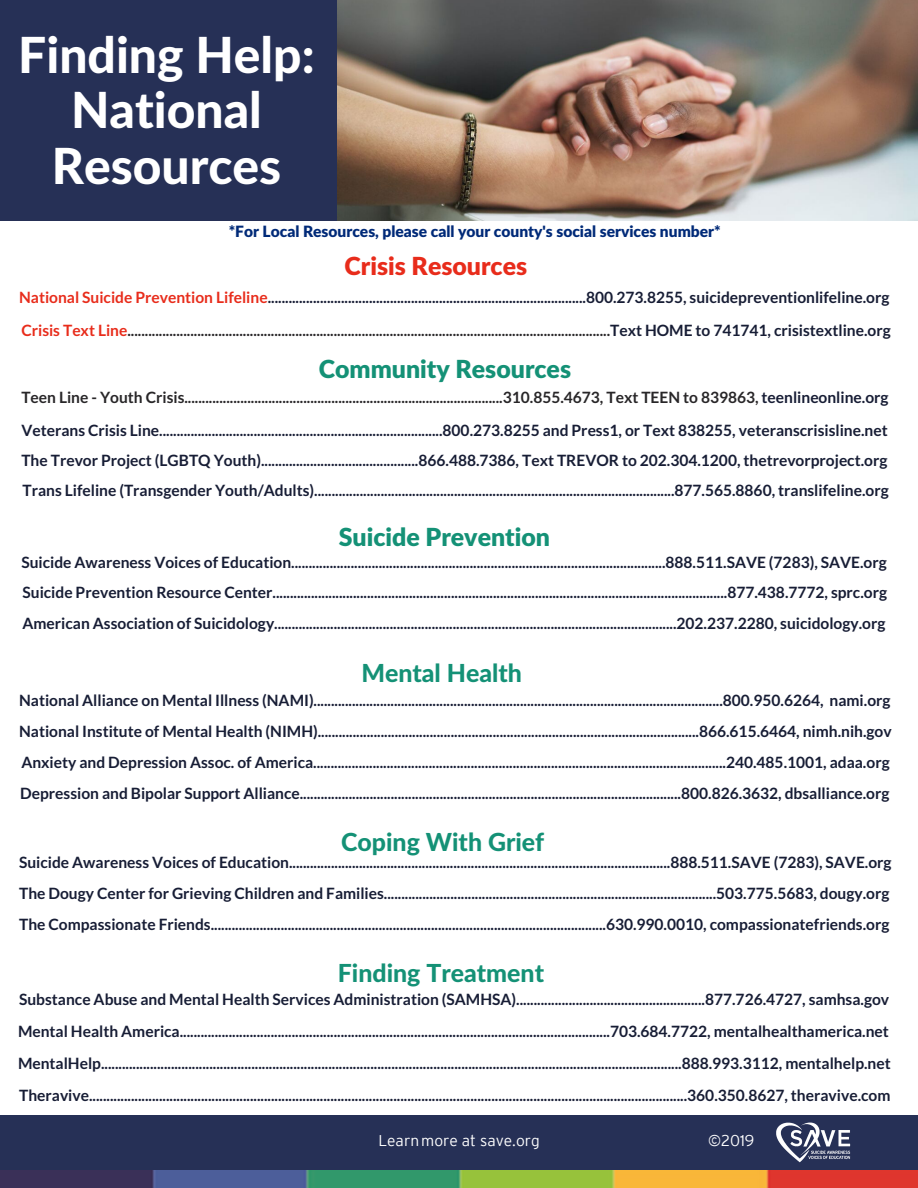
<style>
.page{position:relative;width:918px;height:1188px;background:#fff}
.page>*{position:absolute;margin:0;border:0;box-sizing:border-box;transform-origin:0 0}
.t1{font:800 49.8px/55.2px "Lato Latin";color:#fff;text-align:center}
.t2{font:800 24.9px "Lato Latin";color:#149176}
.t3{font:900 24.9px "Lato Latin";color:#149176}
.t4{font:900 24.9px "Lato Latin";color:#e82c1b}
.t5{font:700 15.6px/31.7px "Lato";color:#171d35}
.t6{font:700 15.6px "Lato";color:#282628}
.t7{font:900 15.6px "Lato Latin";color:#002a78}
.t8{font:300 15.6px "Interstate";color:#fff}
.s1{color:#e82c1b}
.s2{color:#171d35}
</style>
<div class="page">
<div style="left:0;top:1115px;width:918px;height:72px;background:#263056"></div>
<div style="left:0;top:0;width:346px;height:220px;background:#263056"></div>
<img style="left:338px;top:0;width:580px;height:220px">
<img style="left:776px;top:1122px;width:75px;height:41px">
<img style="left:0;top:1170px;width:918px;height:18px">
<h1 class="t1" style="left:18px;top:26px;width:298px">Finding Help:<br>National<br>Resources</h1>
<p class="t7" style="left:229px;top:222px;width:494px">*For Local Resources, please call your county's social services number*</p>
<h2 class="t4" style="left:345px;top:250px;width:184px">Crisis Resources</h2>
<p class="t5" style="left:19px;top:281px;width:872px"><span class="s1">National Suicide Prevention Lifeline</span>...........................................................................................800.273.8255, suicidepreventionlifeline.org</p>
<p class="t6" style="left:21px;top:320px;width:871px"><span class="s1">Crisis Text Line</span>..........................................................................................................................................<span class="s2">Text HOME to 741741, crisistextline.org</span></p>
<h2 class="t3" style="left:319px;top:353px;width:254px">Community Resources</h2>
<p class="t6" style="left:21px;top:388px;width:869px">Teen Line - Youth Crisis...........................................................................................310.855.4673, Text TEEN to 839863, <span class="s2">teenlineonline.org</span></p>
<p class="t5" style="left:21px;top:414px;width:868px">Veterans Crisis Line.................................................................................800.273.8255 and Press1, or Text 838255, veteranscrisisline.net</p>
<p class="t5" style="left:21px;top:444px;width:868px">The Trevor Project (LGBTQ Youth).............................................866.488.7386, Text TREVOR to 202.304.1200, thetrevorproject.org</p>
<p class="t5" style="left:22px;top:474px;width:868px">Trans Lifeline (Transgender Youth/Adults).......................................................................................................877.565.8860, translifeline.org</p>
<h2 class="t3" style="left:339px;top:521px;width:213px">Suicide Prevention</h2>
<p class="t5" style="left:21px;top:546px;width:867px">Suicide Awareness Voices of Education...........................................................................................................888.511.SAVE (7283), SAVE.org</p>
<p class="t5" style="left:22px;top:576px;width:866px">Suicide Prevention Resource Center..................................................................................................................................877.438.7772, sprc.org<br>American Association of Suicidology...................................................................................................................202.237.2280, suicidology.org</p>
<h2 class="t2" style="left:361px;top:657px;width:162px">Mental Health</h2>
<p class="t5" style="left:19px;top:684px;width:873px">National Alliance on Mental Illness (NAMI).....................................................................................................................800.950.6264, nami.org</p>
<p class="t5" style="left:19px;top:716px;width:874px">National Institute of Mental Health (NIMH).............................................................................................................866.615.6464, nimh.nih.gov</p>
<p class="t5" style="left:21px;top:746px;width:870px">Anxiety and Depression Assoc. of America......................................................................................................................240.485.1001, adaa.org</p>
<p class="t5" style="left:20px;top:777px;width:871px">Depression and Bipolar Support Alliance.............................................................................................................800.826.3632, dbsalliance.org</p>
<h2 class="t2" style="left:341px;top:826px;width:205px">Coping With Grief</h2>
<p class="t5" style="left:19px;top:846px;width:874px">Suicide Awareness Voices of Education.............................................................................................................888.511.SAVE (7283), SAVE.org</p>
<p class="t5" style="left:19px;top:877px;width:872px">The Dougy Center for Grieving Children and Families...............................................................................................503.775.5683, dougy.org</p>
<p class="t5" style="left:19px;top:908px;width:872px">The Compassionate Friends.................................................................................................................630.990.0010, compassionatefriends.org</p>
<h2 class="t2" style="left:338px;top:958px;width:208px">Finding Treatment</h2>
<p class="t5" style="left:19px;top:983px;width:872px">Substance Abuse and Mental Health Services Administration (SAMHSA)......................................................877.726.4727, samhsa.gov</p>
<p class="t5" style="left:18px;top:1015px;width:872px">Mental Health America...........................................................................................................................703.684.7722, mentalhealthamerica.net</p>
<p class="t5" style="left:18px;top:1047px;width:874px">MentalHelp......................................................................................................................................................................888.993.3112, mentalhelp.net</p>
<p class="t5" style="left:19px;top:1079px;width:873px">Theravive...........................................................................................................................................................................360.350.8627, theravive.com</p>
<p class="t8" style="left:378px;top:1135px;width:163px">Learnmore at save.org</p>
<p class="t8" style="left:708px;top:1135px;width:48px">©2019</p>
</div>
